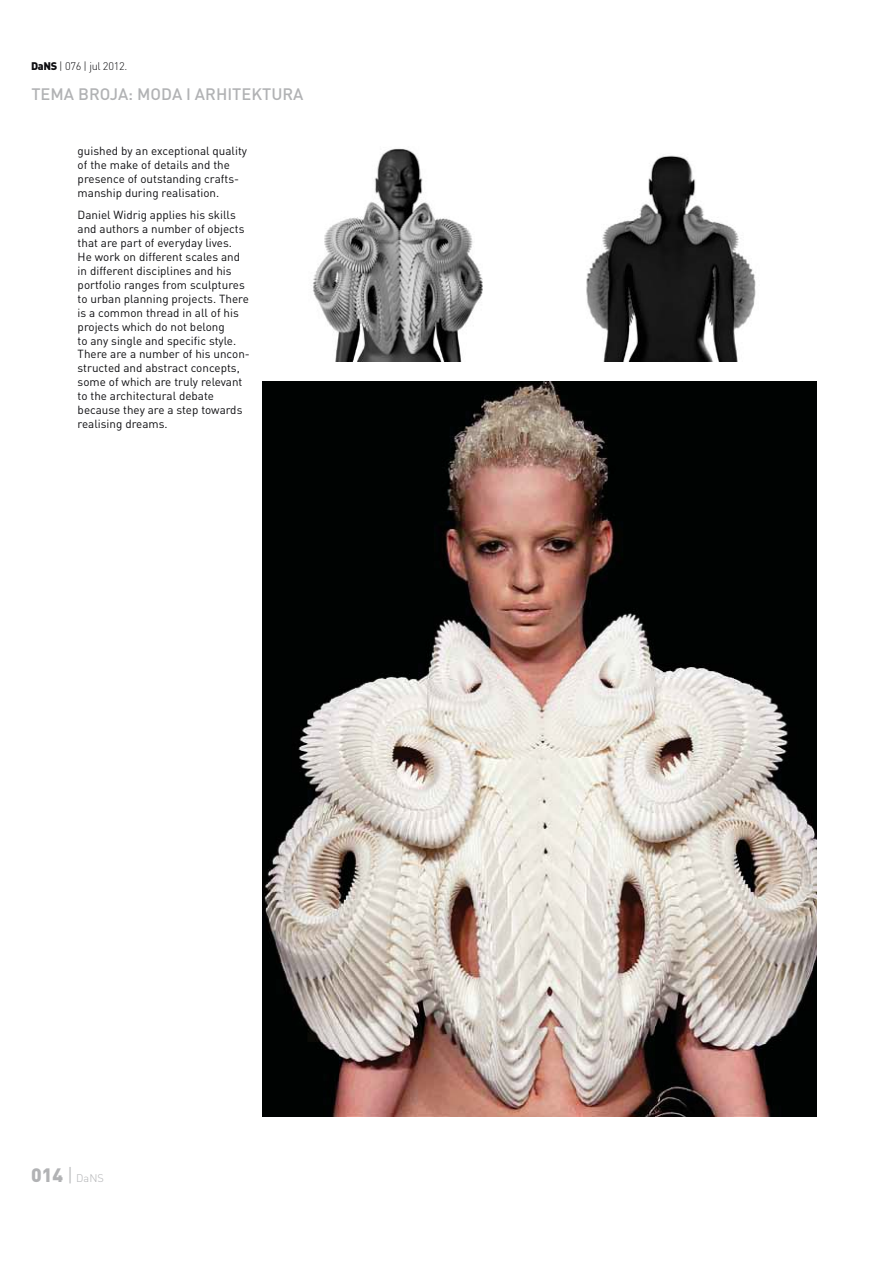
<style>
.page{position:relative;width:893px;height:1263px;background:#fff}
.page>*{position:absolute;margin:0;border:0;box-sizing:border-box;transform-origin:0 0}
.t1{font:500 16.5px "DIN Pro";color:#b1b2b4}
.t2{font:11.7px/14px "DIN Pro";color:#0e0e11}
.t3{font:300 10.95px "DIN Pro";letter-spacing:-.025em;color:#0e0e11}
.t4{font:300 10.95px "DIN Pro";color:#b1b2b4}
.s1{font-weight:900}
.s2{font-weight:900;font-size:19.2px}
.s3{font-size:19.2px}
</style>
<div class="page">
<img style="left:311px;top:148px;width:445px;height:214px">
<img style="left:262px;top:381px;width:554px;height:735px">
<p class="t3" style="left:31px;top:60px;width:98px"><span class="s1">DaNS</span> | 076 | jul 2012.</p>
<h1 class="t1" style="left:31px;top:85px;width:273px">TEMA BROJA: MODA I ARHITEKTURA</h1>
<p class="t2" style="left:78px;top:145px;width:171px">guished by an exceptional quality of the make of details and the presence of outstanding crafts&shy;manship during realisation.</p>
<p class="t2" style="left:78px;top:209px;width:174px">Daniel Widrig applies his skills and authors a number of objects that are part of everyday lives.<br>He work on different scales and in different disciplines and his portfolio ranges from sculptures to urban planning projects. There is a common thread in all of his projects which do not belong<br>to any single and specific style.<br>There are a number of his uncon&shy;structed and abstract concepts, some of which are truly relevant to the architectural debate because they are a step towards realising dreams.</p>
<p class="t4" style="left:31px;top:1172px;width:74px"><span class="s2">014</span> <span class="s3">|</span> DaNS</p>
</div>
